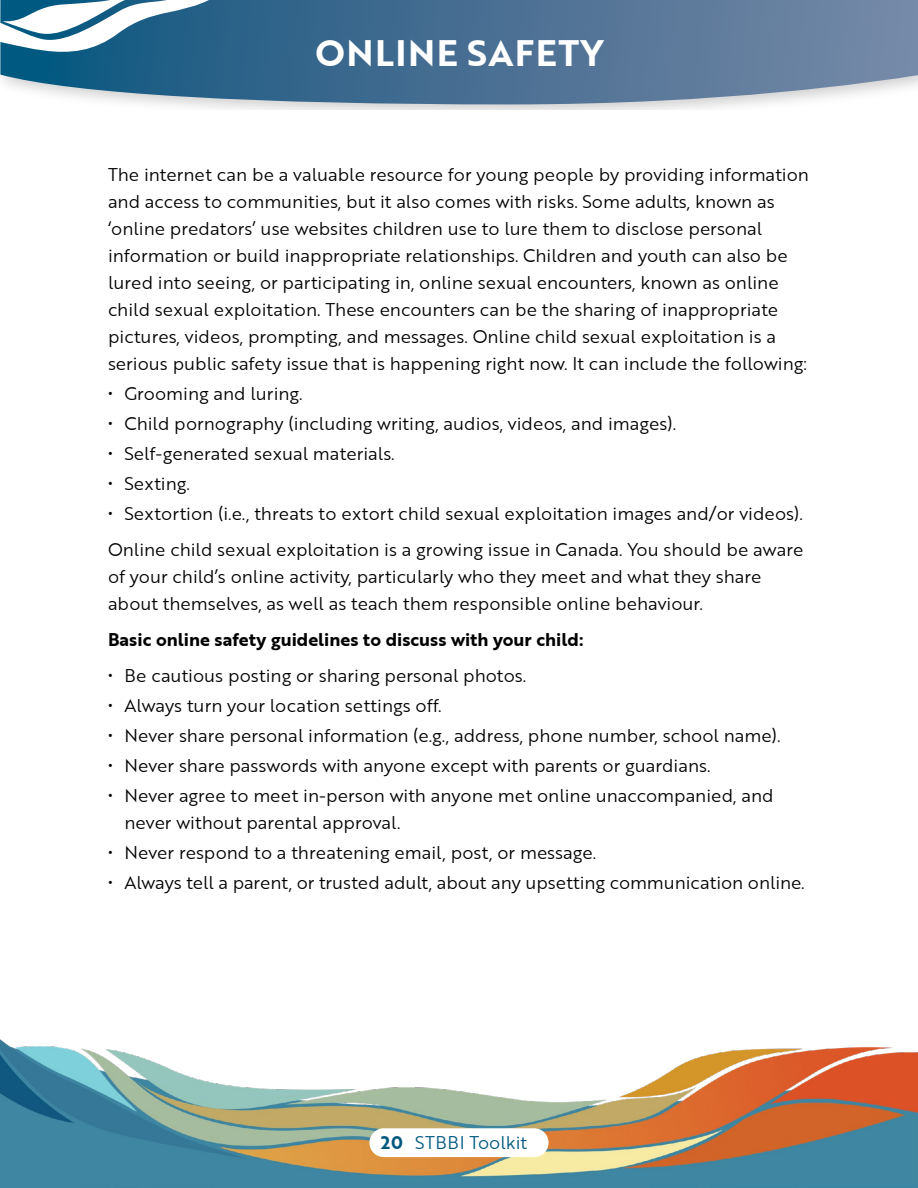
<style>
.page{position:relative;width:918px;height:1188px;background:#fff}
.page>*{position:absolute;margin:0;border:0;box-sizing:border-box;transform-origin:0 0}
.t1{font:36px "Brother 1816 Bold";letter-spacing:.04em;color:#fff}
.t2{font:18px/27px "Brother 1816 Book";color:#000}
.t3{font:18px "Brother 1816 Bold";color:#000}
.t4{font:18px "Brother 1816 Book";color:#00587f}
.s1{font-family:"Brother 1816 Bold"}
</style>
<div class="page">
<img style="left:1px;top:1040px;width:917px;height:148px">
<div style="left:369px;top:1128px;width:180px;height:29px;background:#fff;border-radius:14px"></div>
<svg style="left:0;top:0;width:918px;height:104px;background:#5e7f9e"></svg>
<svg style="left:0;top:0;width:293px;height:70px"></svg>
<h1 class="t1" style="left:316px;top:31px;width:289px">ONLINE SAFETY</h1>
<p class="t2" style="left:108px;top:161px;width:703px">The internet can be a valuable resource for young people by providing information and access to communities, but it also comes with risks. Some adults, known as ‘online predators’ use websites children use to lure them to disclose personal information or build inappropriate relationships. Children and youth can also be lured into seeing, or participating in, online sexual encounters, known as online child sexual exploitation. These encounters can be the sharing of inappropriate pictures, videos, prompting, and messages. Online child sexual exploitation is a serious public safety issue that is happening right now. It can include the following:</p>
<p class="t2" style="left:108px;top:380px;width:196px">• Grooming and luring.</p>
<p class="t2" style="left:108px;top:410px;width:570px">• Child pornography (including writing, audios, videos, and images).</p>
<p class="t2" style="left:108px;top:440px;width:288px">• Self-generated sexual materials.</p>
<p class="t2" style="left:108px;top:470px;width:84px">• Sexting.</p>
<p class="t2" style="left:108px;top:495px;width:697px;line-height:36px">• Sextortion (i.e., threats to extort child sexual exploitation images and/or videos).<br>Online child sexual exploitation is a growing issue in Canada. You should be aware</p>
<p class="t2" style="left:108px;top:563px;width:655px">of your child’s online activity, particularly who they meet and what they share about themselves, as well as teach them responsible online behaviour.</p>
<p class="t3" style="left:108px;top:628px;width:477px">Basic online safety guidelines to discuss with your child:</p>
<p class="t2" style="left:108px;top:662px;width:420px">• Be cautious posting or sharing personal photos.</p>
<p class="t2" style="left:108px;top:692px;width:335px">• Always turn your location settings off.</p>
<p class="t2" style="left:108px;top:722px;width:674px">• Never share personal information (e.g., address, phone number, school name).</p>
<p class="t2" style="left:108px;top:752px;width:604px">• Never share passwords with anyone except with parents or guardians.</p>
<p class="t2" style="left:125px;top:782px;width:651px;text-indent:-17px">• Never agree to meet in-person with anyone met online unaccompanied, and never without parental approval.</p>
<p class="t2" style="left:108px;top:839px;width:490px">• Never respond to a threatening email, post, or message.</p>
<p class="t2" style="left:108px;top:869px;width:698px">• Always tell a parent, or trusted adult, about any upsetting communication online.</p>
<p class="t4" style="left:381px;top:1131px;width:148px"><span class="s1">20</span> STBBI Toolkit</p>
</div>
